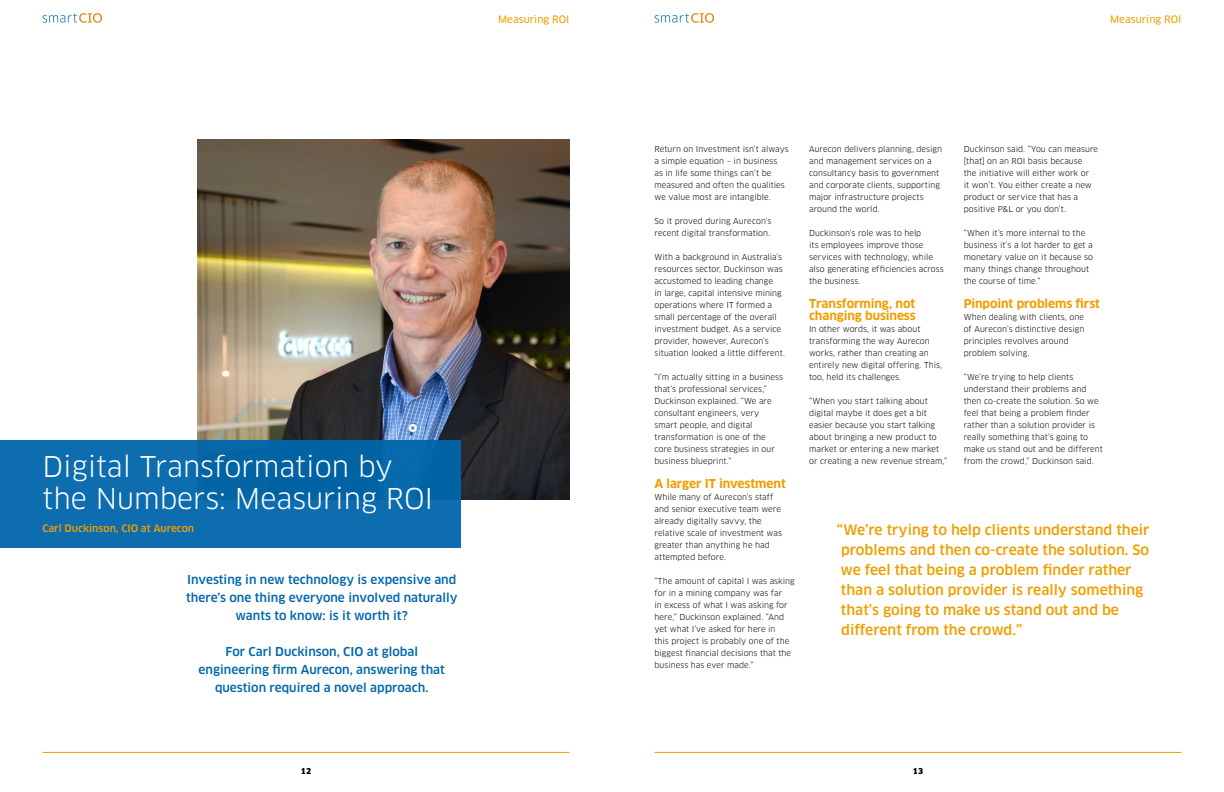
<style>
.page{position:relative;width:1224px;height:792px;background:#fff}
.page>*{position:absolute;margin:0;border:0;box-sizing:border-box;transform-origin:0 0}
.t1{font:28px/32px "Clan Pro";color:#fff}
.t2{font:500 14px/20px "Clan Pro";color:#ef9f00}
.t3{font:500 12px/18px "Clan Pro";color:#0066ab;text-align:center}
.t4{font:700 12px/12px "Clan Pro";letter-spacing:-.005em;color:#ef9f00}
.t5{font:500 10px "Clan Pro";color:#f09e00}
.t6{font:10px "Clan Pro News";color:#ef9f00}
.t7{font:8px/12px "Clan Pro";letter-spacing:.005em;color:#000}
.t8{font:900 8px "Clan Pro";color:#000}
</style>
<div class="page">
<hr style="left:43px;top:752px;width:526px;height:1px;background:#ef9f00">
<hr style="left:655px;top:752px;width:526px;height:1px;background:#ef9f00">
<svg style="left:43px;top:13px;width:59px;height:10px"></svg>
<svg style="left:655px;top:13px;width:59px;height:10px"></svg>
<img style="left:197px;top:140px;width:372px;height:360px">
<div style="left:0;top:440px;width:461px;height:108px;background:#0d6daf"></div>
<p class="t6" style="left:498px;top:13px;width:73px">Measuring ROI</p>
<p class="t6" style="left:1110px;top:13px;width:73px">Measuring ROI</p>
<h1 class="t1" style="left:43px;top:451px;width:392px">Digital Transformation by the Numbers: Measuring ROI</h1>
<p class="t5" style="left:43px;top:522px;width:153px">Carl Duckinson, CIO at Aurecon</p>
<h3 class="t3" style="left:186px;top:570px;width:273px">Investing in new technology is expensive and there’s one thing everyone involved naturally wants to know: is it worth it?</h3>
<h3 class="t3" style="left:199px;top:642px;width:248px">For Carl Duckinson, CIO at global engineering firm Aurecon, answering that question required a novel approach.</h3>
<p class="t7" style="left:655px;top:143px;width:136px">Return on Investment isn’t always a simple equation – in business<br>as in life some things can’t be measured and often the qualities we value most are intangible.</p>
<p class="t7" style="left:655px;top:215px;width:118px">So it proved during Aurecon’s recent digital transformation.</p>
<p class="t7" style="left:655px;top:251px;width:132px">With a background in Australia’s resources sector, Duckinson was accustomed to leading change<br>in large, capital intensive mining operations where IT formed a small percentage of the overall investment budget. As a service provider, however, Aurecon’s situation looked a little different.</p>
<p class="t7" style="left:655px;top:371px;width:130px">“I’m actually sitting in a business that’s professional services,”<br>Duckinson explained. “We are consultant engineers, very smart people, and digital transformation is one of the core business strategies in our business blueprint.”</p>
<h3 class="t4" style="left:655px;top:477px;width:133px">A larger IT investment</h3>
<p class="t7" style="left:655px;top:491px;width:129px">While many of Aurecon’s staff and senior executive team were already digitally savvy, the relative scale of investment was greater than anything he had attempted before.</p>
<p class="t7" style="left:655px;top:575px;width:142px">“The amount of capital I was asking for in a mining company was far<br>in excess of what I was asking for here,” Duckinson explained. “And yet what I’ve asked for here in<br>this project is probably one of the biggest financial decisions that the business has ever made.”</p>
<p class="t7" style="left:809px;top:143px;width:134px">Aurecon delivers planning, design and management services on a consultancy basis to government and corporate clients, supporting major infrastructure projects around the world.</p>
<p class="t7" style="left:809px;top:227px;width:136px">Duckinson’s role was to help<br>its employees improve those services with technology, while also generating efficiencies across the business.</p>
<h3 class="t4" style="left:809px;top:297px;width:108px">Transforming, not changing business</h3>
<p class="t7" style="left:809px;top:323px;width:135px">In other words, it was about transforming the way Aurecon works, rather than creating an entirely new digital offering. This, too, held its challenges.</p>
<p class="t7" style="left:809px;top:395px;width:140px">“When you start talking about digital maybe it does get a bit easier because you start talking about bringing a new product to market or entering a new market or creating a new revenue stream,”</p>
<p class="t7" style="left:964px;top:143px;width:136px">Duckinson said. “You can measure [that] on an ROI basis because<br>the initiative will either work or<br>it won’t. You either create a new product or service that has a positive P&amp;L or you don’t.</p>
<p class="t7" style="left:964px;top:227px;width:131px">“When it’s more internal to the business it’s a lot harder to get a monetary value on it because so many things change throughout the course of time.”</p>
<h3 class="t4" style="left:964px;top:297px;width:138px">Pinpoint problems first</h3>
<p class="t7" style="left:964px;top:311px;width:122px">When dealing with clients, one of Aurecon’s distinctive design principles revolves around problem solving.</p>
<p class="t7" style="left:964px;top:371px;width:141px">“We’re trying to help clients understand their problems and then co-create the solution. So we feel that being a problem finder rather than a solution provider is really something that’s going to make us stand out and be different from the crowd,” Duckinson said.</p>
<p class="t2" style="left:837px;top:520px;width:314px">“We’re trying to help clients understand their problems and then co-create the solution. So we feel that being a problem finder rather than a solution provider is really something that’s going to make us stand out and be different from the crowd.”</p>
<p class="t8" style="left:301px;top:766px;width:12px">12</p>
<p class="t8" style="left:913px;top:766px;width:12px">13</p>
</div>
